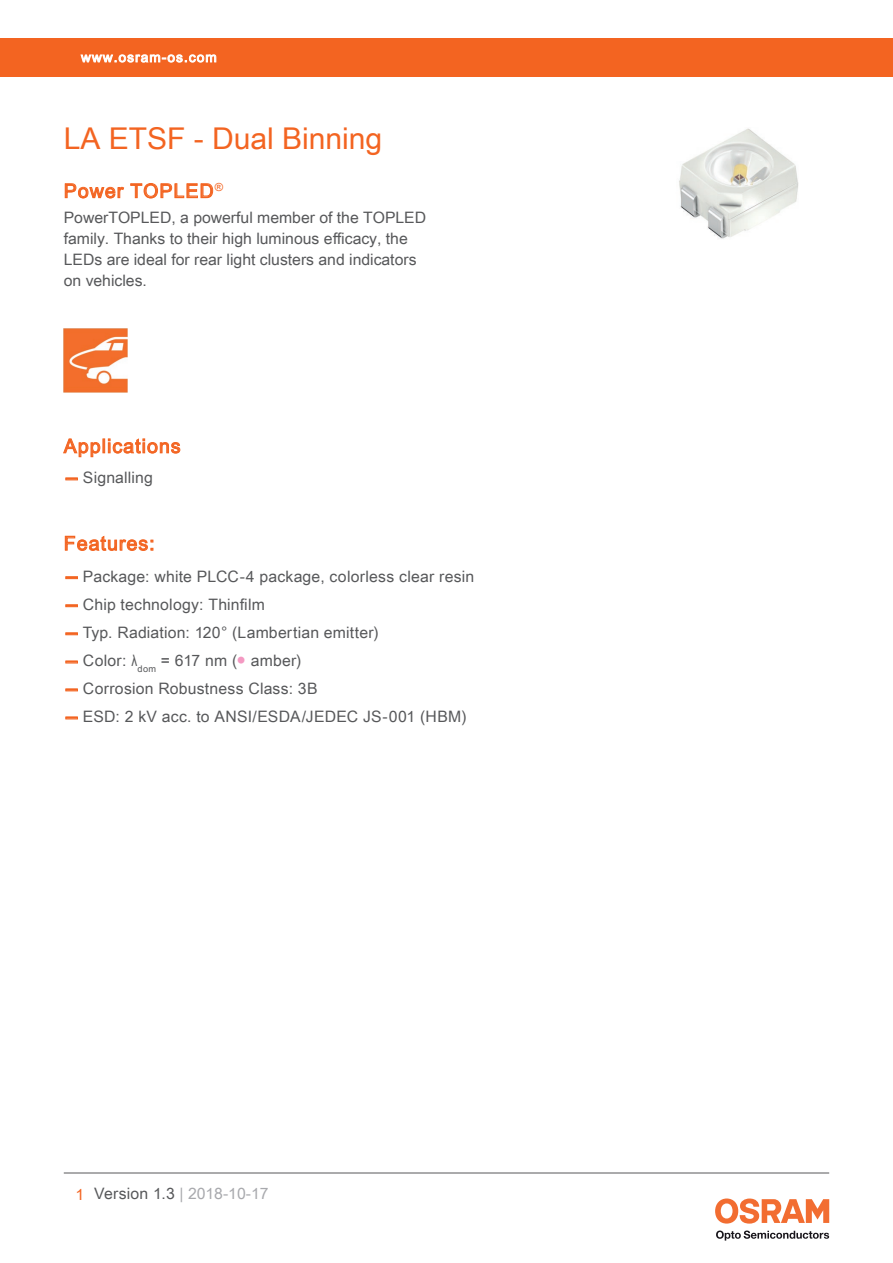
<style>
.page{position:relative;width:893px;height:1263px;background:#fff}
.page>*{position:absolute;margin:0;border:0;box-sizing:border-box;transform-origin:0 0}
.t1{font:30px "Arial Unicode MS";color:#f36421}
.t2{font:19.5px "Arial Unicode MS";letter-spacing:.055em;color:#f36421}
.t3{font:15.75px/21px "Arial Unicode MS";letter-spacing:.01em;color:#57585a}
.t4{font:15.75px "Arial Unicode MS";color:#a8a9ad}
.t5{font:13.5px "Arial Unicode MS";letter-spacing:.085em;color:#fff}
.s1{font-family:"Helvetica Neue LT Pro";font-weight:700;color:#f36421}
.s2{font-family:"Arial"}
.s3{color:#f499c2}
.s4{color:#f36421}
.s5{color:#57585a}
</style>
<div class="page">
<hr style="left:64px;top:1173px;width:765px;height:1px;background:#57585a">
<svg style="left:716px;top:1230px;width:113px;height:10px"></svg>
<svg style="left:715px;top:1198px;width:114px;height:25px"></svg>
<div style="left:0;top:38px;width:893px;height:39px;background:#f36421"></div>
<svg style="left:80px;top:54px;width:137px;height:9px"></svg>
<svg style="left:63px;top:438px;width:118px;height:19px"></svg>
<img style="left:679px;top:128px;width:120px;height:111px">
<svg style="left:64px;top:183px;width:149px;height:16px"></svg>
<img style="left:64px;top:329px;width:63px;height:63px">
<svg style="left:66px;top:478px;width:11px;height:2px"></svg>
<svg style="left:65px;top:535px;width:88px;height:16px"></svg>
<svg style="left:66px;top:577px;width:11px;height:2px"></svg>
<svg style="left:66px;top:605px;width:11px;height:2px"></svg>
<svg style="left:66px;top:633px;width:11px;height:2px"></svg>
<svg style="left:66px;top:661px;width:11px;height:2px"></svg>
<svg style="left:66px;top:689px;width:11px;height:2px"></svg>
<svg style="left:66px;top:717px;width:11px;height:2px"></svg>
<p class="t5" style="left:81px;top:47px;width:137px">www.osram-os.com</p>
<h1 class="t1" style="left:64px;top:117px;width:320px">LA ETSF - Dual Binning</h1>
<p class="t2" style="left:64px;top:177px;width:161px">Power TOPLED<sup>®</sup></p>
<p class="t3" style="left:64px;top:207px;width:364px">PowerTOPLED, a powerful member of the TOPLED family. Thanks to their high luminous efficacy, the LEDs are ideal for rear light clusters and indicators on vehicles.</p>
<p class="t2" style="left:64px;top:432px;width:118px">Applications</p>
<p class="t3" style="left:64px;top:467px;width:91px"><span class="s1">—</span> Signalling</p>
<p class="t2" style="left:64px;top:529px;width:92px">Features:</p>
<p class="t3" style="left:64px;top:566px;width:412px"><span class="s1">—</span> Package: white PLCC-4 package, colorless clear resin</p>
<p class="t3" style="left:64px;top:594px;width:203px"><span class="s1">—</span> Chip technology: Thinfilm</p>
<p class="t3" style="left:64px;top:622px;width:317px"><span class="s1">—</span> Typ. Radiation: 120° (Lambertian emitter)</p>
<p class="t3" style="left:64px;top:650px;width:239px"><span class="s1">—</span> Color: <span class="s2">λ</span><sub>dom</sub> = 617 nm (<span class="s3">●</span> amber)</p>
<p class="t3" style="left:64px;top:678px;width:255px"><span class="s1">—</span> Corrosion Robustness Class: 3B</p>
<p class="t3" style="left:64px;top:706px;width:404px"><span class="s1">—</span> ESD: 2 kV acc. to ANSI/ESDA/JEDEC JS-001 (HBM)</p>
<p class="t4" style="left:76px;top:1182px;width:194px"><span class="s4">1</span> <span class="s5">Version 1.3</span> | 2018-10-17</p>
</div>
